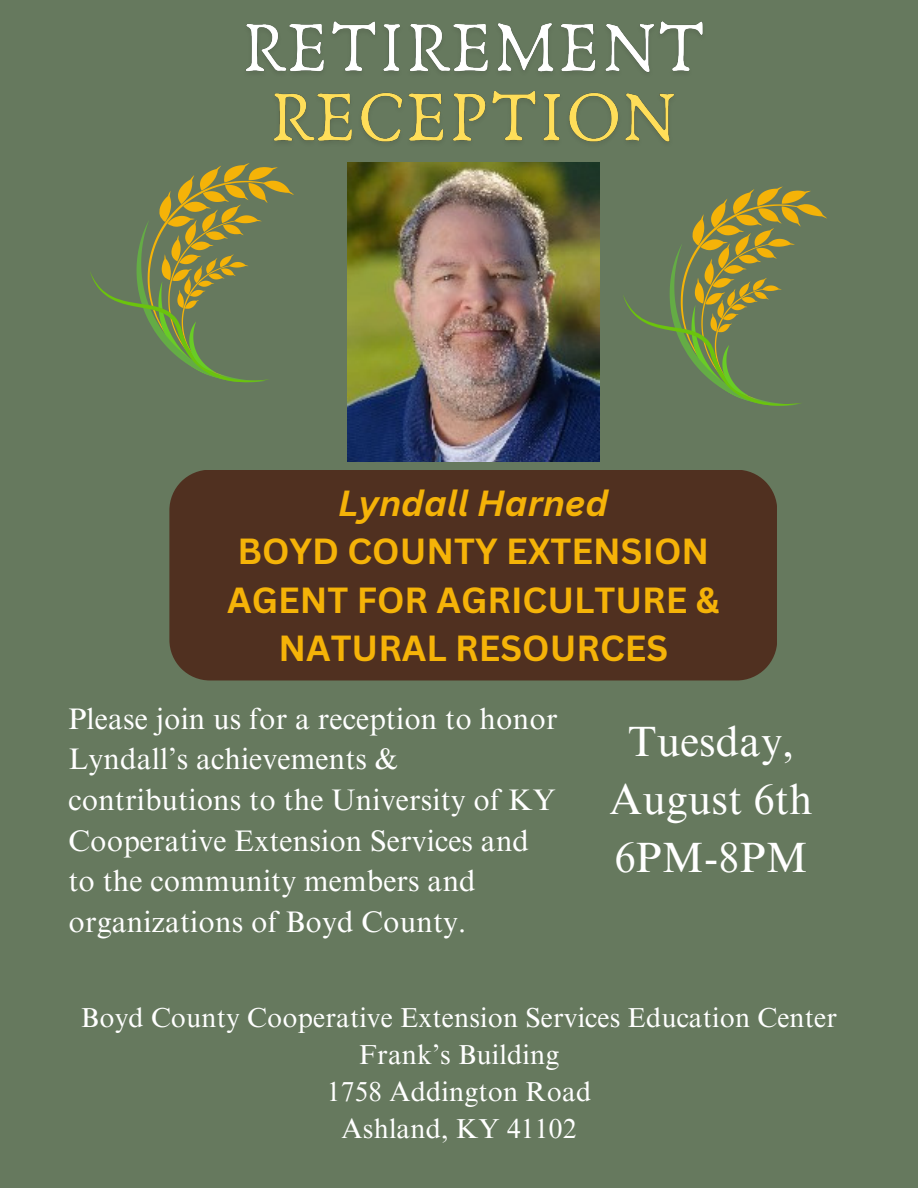
<style>
.page{position:relative;width:918px;height:1188px;background:#66795e}
.page>*{position:absolute;margin:0;border:0;box-sizing:border-box;transform-origin:0 0}
.t1{font:42.45px/58.3px "Times NRMT Pro";letter-spacing:.005em;color:#fff;text-align:center}
.t2{font:700 35.4px/48.3px "Canva Sans";color:#f5b308;text-align:center}
.t3{font:29.7px/40.7px "Times NRMT Pro";letter-spacing:.005em;color:#fff}
.t4{font:27.45px "Times NRMT Pro";letter-spacing:.005em;color:#fff}
.s1{font-style:italic}
</style>
<div class="page">
<div style="left:169px;top:470px;width:608px;height:210px;background:#503020"></div>
<svg style="left:90px;top:165px;width:204px;height:217px"></svg>
<svg style="left:623px;top:187px;width:204px;height:219px"></svg>
<img style="left:348px;top:166px;width:252px;height:296px">
<img style="left:238px;top:21px;width:465px;height:145px">
<p class="t2" style="left:227px;top:478px;width:494px"><span class="s1">Lyndall Harned<br></span>BOYD COUNTY EXTENSION<br>AGENT FOR AGRICULTURE &amp;<br>NATURAL RESOURCES</p>
<p class="t3" style="left:68px;top:702px;width:491px">Please join us for a reception to honor<br>Lyndall’s achievements &amp; contributions to the University of KY<br>Cooperative Extension Services and to the community members and organizations of Boyd County.</p>
<h3 class="t1" style="left:610px;top:717px;width:205px">Tuesday,<br>August 6th<br>6PM-8PM</h3>
<p class="t4" style="left:81px;top:1007px;width:758px">Boyd County Cooperative Extension Services Education Center</p>
<h2 class="t4" style="left:359px;top:1044px;width:202px">Frank’s Building</h2>
<p class="t4" style="left:327px;top:1082px;width:266px">1758 Addington Road</p>
<p class="t4" style="left:342px;top:1119px;width:236px">Ashland, KY 41102</p>
</div>
